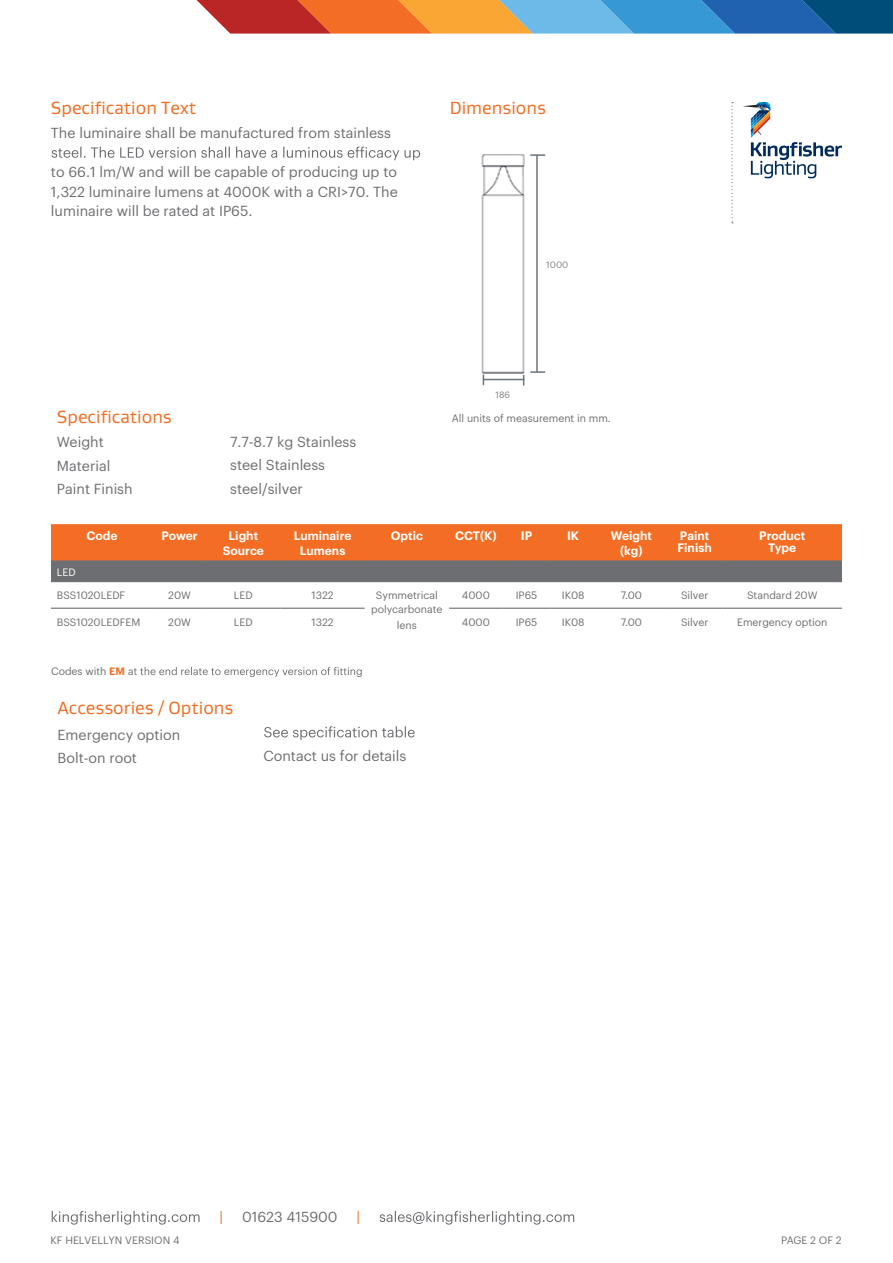
<style>
.page{position:relative;width:893px;height:1263px;background:#fff}
.page>*{position:absolute;margin:0;border:0;box-sizing:border-box;transform-origin:0 0}
.t1{font:18px "Gustan";color:#f36e24}
.t2{font:14.25px/23.7px "Graphik";color:#6d6e71}
.t3{font:14.25px "Graphik";color:#f36e24}
.t4{font:600 12px/15px "Graphik";color:#fff;text-align:center}
.t5{font:10.5px/13.5px "Graphik";color:#6d6e71;text-align:center}
.t6{font:10.5px "Graphik";color:#fff}
.t7{font:9px "Graphik";letter-spacing:.01em;color:#808285}
.s1{font-weight:600;color:#f36e24}
</style>
<div class="page">
<svg style="left:52px;top:147px;width:368px;height:13px"></svg>
<svg style="left:51px;top:524px;width:791px;height:57px;background:#c46e3f"></svg>
<hr style="left:51px;top:560px;width:102px;height:2px;background:#6d6e71">
<hr style="left:153px;top:560px;width:53px;height:2px;background:#6d6e71">
<hr style="left:206px;top:560px;width:75px;height:2px;background:#6d6e71">
<hr style="left:281px;top:560px;width:84px;height:2px;background:#6d6e71">
<hr style="left:365px;top:560px;width:84px;height:2px;background:#6d6e71">
<hr style="left:449px;top:560px;width:54px;height:2px;background:#6d6e71">
<hr style="left:503px;top:560px;width:47px;height:2px;background:#6d6e71">
<hr style="left:550px;top:560px;width:46px;height:2px;background:#6d6e71">
<hr style="left:596px;top:560px;width:71px;height:2px;background:#6d6e71">
<hr style="left:667px;top:560px;width:55px;height:2px;background:#6d6e71">
<hr style="left:722px;top:560px;width:120px;height:2px;background:#6d6e71">
<hr style="left:51px;top:581px;width:102px;height:1px;background:#6d6e71">
<hr style="left:153px;top:581px;width:53px;height:1px;background:#6d6e71">
<hr style="left:206px;top:581px;width:75px;height:1px;background:#6d6e71">
<hr style="left:281px;top:581px;width:84px;height:1px;background:#6d6e71">
<hr style="left:365px;top:581px;width:84px;height:1px;background:#6d6e71">
<hr style="left:449px;top:581px;width:54px;height:1px;background:#6d6e71">
<hr style="left:503px;top:581px;width:47px;height:1px;background:#6d6e71">
<hr style="left:550px;top:581px;width:46px;height:1px;background:#6d6e71">
<hr style="left:596px;top:581px;width:71px;height:1px;background:#6d6e71">
<hr style="left:667px;top:581px;width:55px;height:1px;background:#6d6e71">
<hr style="left:722px;top:581px;width:120px;height:1px;background:#6d6e71">
<hr style="left:51px;top:608px;width:102px;height:1px;background:#6d6e71">
<hr style="left:153px;top:608px;width:53px;height:1px;background:#6d6e71">
<hr style="left:206px;top:608px;width:75px;height:1px;background:#6d6e71">
<hr style="left:281px;top:608px;width:84px;height:1px;background:#6d6e71">
<hr style="left:449px;top:608px;width:54px;height:1px;background:#6d6e71">
<hr style="left:503px;top:608px;width:47px;height:1px;background:#6d6e71">
<hr style="left:550px;top:608px;width:46px;height:1px;background:#6d6e71">
<hr style="left:596px;top:608px;width:71px;height:1px;background:#6d6e71">
<hr style="left:667px;top:608px;width:55px;height:1px;background:#6d6e71">
<hr style="left:722px;top:608px;width:120px;height:1px;background:#6d6e71">
<svg style="left:128px;top:667px;width:234px;height:10px"></svg>
<svg style="left:731px;top:102px;width:2px;height:121px"></svg>
<svg style="left:743px;top:102px;width:99px;height:76px"></svg>
<img style="left:481px;top:154px;width:44px;height:219px">
<hr style="left:483px;top:379px;width:41px;height:1px;background:#6a747b">
<hr style="left:536px;top:155px;width:2px;height:217px;background:#6a747b">
<svg style="left:530px;top:371px;width:15px;height:2px"></svg>
<svg style="left:530px;top:154px;width:15px;height:2px"></svg>
<svg style="left:264px;top:726px;width:151px;height:14px"></svg>
<svg style="left:197px;top:0;width:696px;height:34px;background:#867c80"></svg>
<svg style="left:52px;top:1211px;width:148px;height:13px"></svg>
<svg style="left:380px;top:1211px;width:194px;height:13px"></svg>
<p class="t1" style="left:51px;top:97px;width:147px">Specification Text</p>
<p class="t2" style="left:51px;top:120px;width:342px">The luminaire shall be manufactured from stainless</p>
<p class="t2" style="left:51px;top:161px;width:348px;line-height:19.6px;text-align:justify">to 66.1 lm/W and will be capable of producing up to 1,322 luminaire lumens at 4000K with a CRI&gt;70. The luminaire will be rated at IP65.</p>
<p class="t1" style="left:450px;top:96px;width:98px">Dimensions</p>
<p class="t7" style="left:546px;top:258px;width:24px">1000</p>
<p class="t7" style="left:495px;top:388px;width:16px">186</p>
<p class="t1" style="left:57px;top:406px;width:116px">Specifications</p>
<p class="t2" style="left:57px;top:429px;width:77px">Weight<br>Material<br>Paint Finish</p>
<p class="t2" style="left:230px;top:429px;width:127px">7.7-8.7 kg Stainless steel Stainless steel/silver</p>
<p class="t4" style="left:86px;top:527px;width:33px">Code</p>
<p class="t4" style="left:162px;top:527px;width:38px">Power</p>
<p class="t4" style="left:223px;top:527px;width:43px">Light<br>Source</p>
<p class="t4" style="left:294px;top:527px;width:59px">Luminaire<br>Lumens</p>
<p class="t4" style="left:391px;top:527px;width:34px">Optic</p>
<p class="t4" style="left:455px;top:527px;width:43px">CCT(K)</p>
<p class="t4" style="left:521px;top:527px;width:13px">IP</p>
<p class="t4" style="left:567px;top:527px;width:14px">IK</p>
<p class="t4" style="left:611px;top:527px;width:43px">Weight (kg)</p>
<p class="t4" style="left:678px;top:529px;width:36px;line-height:12px;text-align:left">Paint<br>Finish</p>
<p class="t4" style="left:759px;top:529px;width:48px;line-height:12px">Product<br>Type</p>
<p class="t6" style="left:57px;top:564px;width:20px">LED</p>
<p class="t5" style="left:57px;top:588px;width:70px">BSS1020LEDF</p>
<p class="t5" style="left:168px;top:588px;width:24px">20W</p>
<p class="t5" style="left:234px;top:588px;width:20px">LED</p>
<p class="t5" style="left:312px;top:588px;width:24px">1322</p>
<p class="t5" style="left:371px;top:588px;width:73px">Symmetrical polycarbonate</p>
<p class="t5" style="left:397px;top:618px;width:21px">lens</p>
<p class="t5" style="left:452px;top:411px;width:161px">All units of measurement in mm.</p>
<p class="t5" style="left:462px;top:588px;width:29px">4000</p>
<p class="t5" style="left:516px;top:588px;width:23px">IP65</p>
<p class="t5" style="left:562px;top:588px;width:24px">IK08</p>
<p class="t5" style="left:621px;top:588px;width:23px">7.00</p>
<p class="t5" style="left:681px;top:588px;width:29px">Silver</p>
<p class="t5" style="left:747px;top:588px;width:72px">Standard 20W</p>
<p class="t5" style="left:57px;top:615px;width:85px">BSS1020LEDFEM</p>
<p class="t5" style="left:168px;top:615px;width:24px">20W</p>
<p class="t5" style="left:234px;top:615px;width:20px">LED</p>
<p class="t5" style="left:312px;top:615px;width:24px">1322</p>
<p class="t5" style="left:462px;top:615px;width:29px">4000</p>
<p class="t5" style="left:516px;top:615px;width:23px">IP65</p>
<p class="t5" style="left:562px;top:615px;width:24px">IK08</p>
<p class="t5" style="left:621px;top:615px;width:23px">7.00</p>
<p class="t5" style="left:681px;top:615px;width:29px">Silver</p>
<p class="t5" style="left:737px;top:615px;width:92px">Emergency option</p>
<p class="t5" style="left:51px;top:664px;width:76px">Codes with <span class="s1">EM</span></p>
<p class="t1" style="left:58px;top:696px;width:177px">Accessories / Options</p>
<p class="t2" style="left:58px;top:721px;width:124px">Emergency option<br>Bolt-on root</p>
<p class="t2" style="left:263px;top:743px;width:144px">Contact us for details</p>
<p class="t3" style="left:220px;top:1206px;width:5px">|</p>
<p class="t2" style="left:242px;top:1204px;width:97px">01623 415900</p>
<p class="t3" style="left:357px;top:1206px;width:5px">|</p>
<p class="t5" style="left:50px;top:1232px;width:131px">KF HELVELLYN VERSION 4</p>
<p class="t5" style="left:781px;top:1232px;width:62px">PAGE 2 OF 2</p>
</div>
